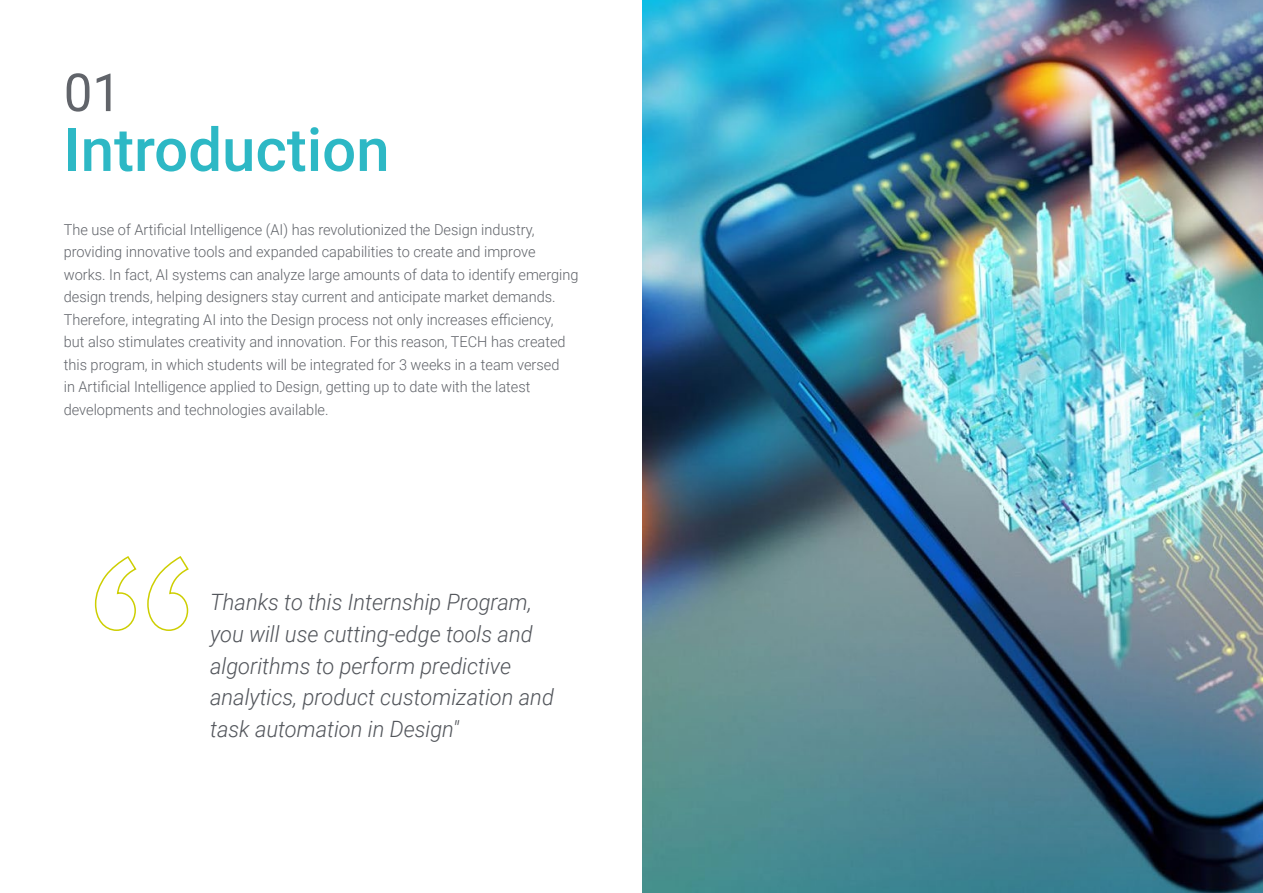
<style>
.page{position:relative;width:1263px;height:893px;background:#fff}
.page>*{position:absolute;margin:0;border:0;box-sizing:border-box;transform-origin:0 0}
.t1{font:500 60px "Roboto";color:#2db8c5}
.t2{font:52.5px "Roboto";color:#61646a}
.t3{font:italic 300 22.5px/31.5px "Roboto";color:#52555b}
.t4{font:300 15px/22.5px "Roboto";color:#61646a}
</style>
<div class="page">
<svg style="left:94px;top:556px;width:95px;height:75px"></svg>
<img style="left:642px;top:0;width:621px;height:893px">
<h2 class="t2" style="left:64px;top:56px;width:59px">01</h2>
<h1 class="t1" style="left:64px;top:108px;width:327px">Introduction</h1>
<p class="t4" style="left:64px;top:217px;width:516px">The use of Artificial Intelligence (AI) has revolutionized the Design industry, providing innovative tools and expanded capabilities to create and improve works. In fact, AI systems can analyze large amounts of data to identify emerging design trends, helping designers stay current and anticipate market demands.<br>Therefore, integrating AI into the Design process not only increases efficiency,<br>but also stimulates creativity and innovation. For this reason, TECH has created this program, in which students will be integrated for 3 weeks in a team versed<br>in Artificial Intelligence applied to Design, getting up to date with the latest developments and technologies available.</p>
<h3 class="t3" style="left:210px;top:586px;width:345px">Thanks to this Internship Program, you will use cutting-edge tools and algorithms to perform predictive analytics, product customization and task automation in Design"</h3>
</div>
